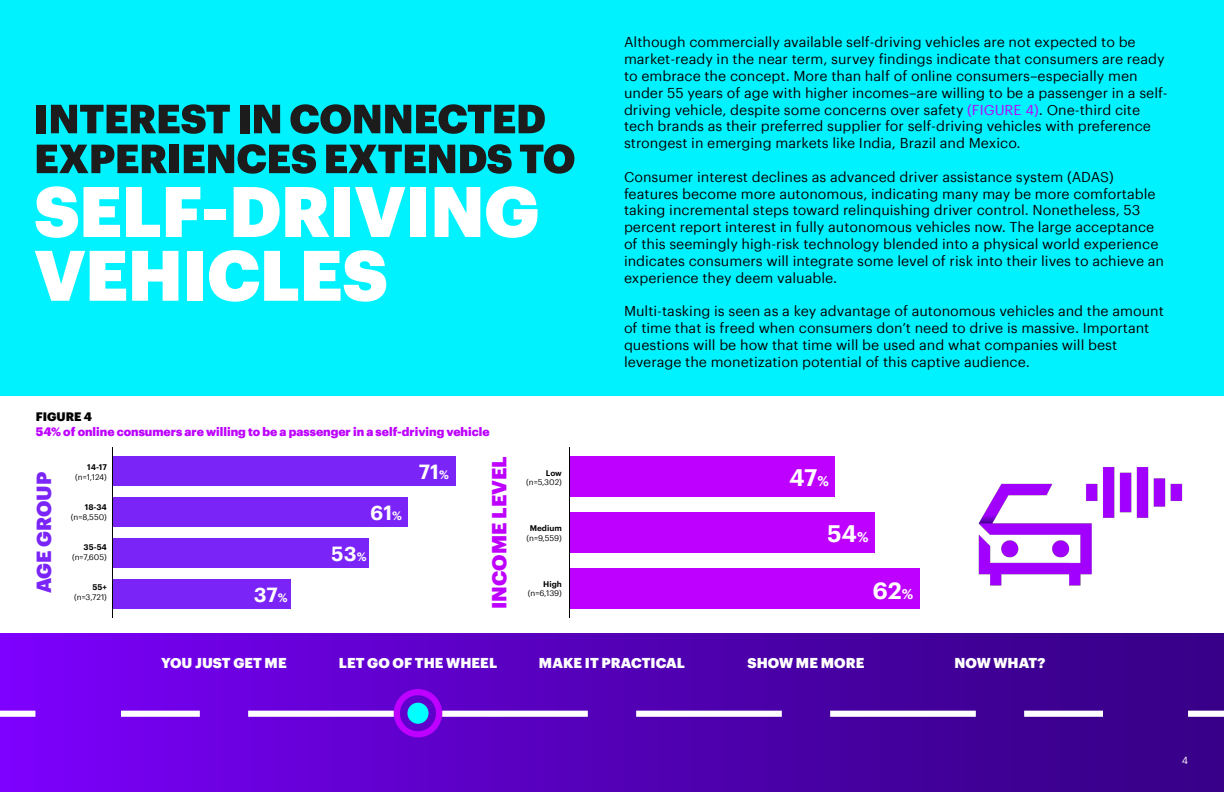
<style>
.page{position:relative;width:1224px;height:792px;background:#fff}
.page>*{position:absolute;margin:0;border:0;box-sizing:border-box;transform-origin:0 0}
.t1{font:600 23.3px "Graphik";color:#fff}
.t2{font:600 20px "Graphik";letter-spacing:-.005em;color:#fff}
.t3{font:900 20px "Graphik";color:#bd00ff}
.t4{font:900 20px "Graphik";color:#7a24f7}
.t5{font:14px/16.8px "Graphik";color:#000}
.t6{font:900 14px "Graphik";letter-spacing:.005em;color:#fff}
.t7{font:900 12px "Graphik";color:#bd00ff}
.t8{font:900 12px "Graphik";color:#000}
.t9{font:10px "Graphik";color:#fff}
.t10{font:8px "Graphik";color:#000}
.t11{font:600 8px "Graphik";color:#000}
.s1{font-size:12px}
.s2{color:#bd00ff}
.s3{font-size:14px}
</style>
<div class="page">
<div style="left:0;top:633px;width:1224px;height:159px;background:linear-gradient(to right,#7a00f8,#32007e)"></div>
<div style="left:0;top:0;width:1224px;height:396px;background:#00f2ff"></div>
<div style="left:121px;top:711px;width:79px;height:6px;background:#fff"></div>
<div style="left:0;top:711px;width:35px;height:6px;background:#fff"></div>
<div style="left:248px;top:711px;width:146px;height:6px;background:#fff"></div>
<div style="left:442px;top:711px;width:146px;height:6px;background:#fff"></div>
<div style="left:636px;top:711px;width:146px;height:6px;background:#fff"></div>
<div style="left:830px;top:711px;width:146px;height:6px;background:#fff"></div>
<div style="left:1024px;top:711px;width:79px;height:6px;background:#fff"></div>
<div style="left:1188px;top:711px;width:36px;height:6px;background:#fff"></div>
<div style="left:394px;top:689px;width:48px;height:48px;border:6px solid #bd00ff;border-radius:50%"></div>
<div style="left:407px;top:703px;width:22px;height:21px;background:#0ff;border-radius:50%"></div>
<div style="left:37px;top:105px;width:9px;height:28px;background:#1c1c1c"></div>
<svg style="left:51px;top:104px;width:179px;height:30px"></svg>
<div style="left:240px;top:105px;width:9px;height:28px;background:#1c1c1c"></div>
<svg style="left:254px;top:105px;width:26px;height:28px"></svg>
<svg style="left:290px;top:104px;width:255px;height:30px"></svg>
<svg style="left:37px;top:145px;width:130px;height:28px"></svg>
<div style="left:170px;top:145px;width:9px;height:28px;background:#1c1c1c"></div>
<svg style="left:184px;top:144px;width:132px;height:30px"></svg>
<svg style="left:326px;top:144px;width:186px;height:30px"></svg>
<svg style="left:520px;top:144px;width:54px;height:30px"></svg>
<svg style="left:35px;top:186px;width:43px;height:52px"></svg>
<svg style="left:84px;top:187px;width:36px;height:50px"></svg>
<svg style="left:126px;top:187px;width:34px;height:50px"></svg>
<svg style="left:166px;top:187px;width:34px;height:50px"></svg>
<div style="left:205px;top:209px;width:21px;height:11px;background:#fff"></div>
<svg style="left:234px;top:187px;width:95px;height:50px"></svg>
<div style="left:334px;top:187px;width:16px;height:50px;background:#fff"></div>
<svg style="left:355px;top:187px;width:50px;height:50px"></svg>
<div style="left:410px;top:187px;width:16px;height:50px;background:#fff"></div>
<svg style="left:435px;top:187px;width:45px;height:50px"></svg>
<svg style="left:486px;top:186px;width:52px;height:52px"></svg>
<svg style="left:35px;top:251px;width:91px;height:50px"></svg>
<svg style="left:132px;top:251px;width:46px;height:50px"></svg>
<div style="left:187px;top:251px;width:16px;height:50px;background:#fff"></div>
<svg style="left:209px;top:250px;width:89px;height:52px"></svg>
<svg style="left:304px;top:250px;width:82px;height:52px"></svg>
<div style="left:570px;top:456px;width:265px;height:41px;background:#bd00ff"></div>
<div style="left:570px;top:512px;width:305px;height:41px;background:#bd00ff"></div>
<div style="left:570px;top:568px;width:350px;height:41px;background:#bd00ff"></div>
<div style="left:112px;top:456px;width:344px;height:30px;background:#7a24f7"></div>
<div style="left:112px;top:497px;width:295px;height:29px;background:#7a24f7"></div>
<div style="left:112px;top:538px;width:257px;height:29px;background:#7a24f7"></div>
<div style="left:112px;top:579px;width:179px;height:29px;background:#7a24f7"></div>
<img style="left:978px;top:467px;width:205px;height:119px">
<hr style="left:112px;top:447px;width:1px;height:171px;background:#000">
<hr style="left:569px;top:447px;width:1px;height:171px;background:#000">
<p class="t8" style="left:36px;top:407px;width:58px">FIGURE 4</p>
<p class="t7" style="left:36px;top:422px;width:455px">54% of online consumers are willing to be a passenger in a self-driving vehicle</p>
<h2 class="t4" style="left:28px;top:593px;width:123px;rotate:-90deg">AGE GROUP</h2>
<h2 class="t3" style="left:484px;top:609px;width:154px;rotate:-90deg">INCOME LEVEL</h2>
<p class="t11" style="left:87px;top:461px;width:21px">14-17</p>
<p class="t10" style="left:75px;top:471px;width:33px">(n=1,124)</p>
<p class="t11" style="left:85px;top:501px;width:24px">18-34</p>
<p class="t10" style="left:71px;top:511px;width:38px">(n=8,550)</p>
<p class="t11" style="left:84px;top:541px;width:25px">35-54</p>
<p class="t10" style="left:72px;top:551px;width:36px">(n=7,605)</p>
<p class="t11" style="left:93px;top:581px;width:16px">55+</p>
<p class="t10" style="left:74px;top:591px;width:34px">(n=3,721)</p>
<h2 class="t2" style="left:419px;top:456px;width:32px">71<span class="s1">%</span></h2>
<h2 class="t2" style="left:370px;top:497px;width:33px">61<span class="s1">%</span></h2>
<h2 class="t2" style="left:331px;top:538px;width:37px">53<span class="s1">%</span></h2>
<h2 class="t2" style="left:254px;top:580px;width:35px">37<span class="s1">%</span></h2>
<p class="t11" style="left:546px;top:467px;width:18px">Low</p>
<p class="t10" style="left:526px;top:476px;width:37px">(n=5,302)</p>
<p class="t11" style="left:530px;top:522px;width:34px">Medium</p>
<p class="t10" style="left:526px;top:532px;width:37px">(n=9,559)</p>
<p class="t11" style="left:543px;top:578px;width:20px">High</p>
<p class="t10" style="left:528px;top:587px;width:36px">(n=6,139)</p>
<p class="t5" style="left:624px;top:33px;width:545px">Although commercially available self-driving vehicles are not expected to be market-ready in the near term, survey findings indicate that consumers are ready to embrace the concept. More than half of online consumers–especially men under 55 years of age with higher incomes–are willing to be a passenger in a self&shy;driving vehicle, despite some concerns over safety <span class="s2">(FIGURE 4)</span>. One-third cite tech brands as their preferred supplier for self-driving vehicles with preference strongest in emerging markets like India, Brazil and Mexico.</p>
<p class="t5" style="left:624px;top:167px;width:542px">Consumer interest declines as advanced driver assistance system (ADAS) features become more autonomous, indicating many may be more comfortable taking incremental steps toward relinquishing driver control. Nonetheless, 53 percent report interest in fully autonomous vehicles now. The large acceptance of this seemingly high-risk technology blended into a physical world experience indicates consumers will integrate some level of risk into their lives to achieve an experience they deem valuable.</p>
<p class="t5" style="left:624px;top:302px;width:541px">Multi-tasking is seen as a key advantage of autonomous vehicles and the amount of time that is freed when consumers don’t need to drive is massive. Important questions will be how that time will be used and what companies will best leverage the monetization potential of this captive audience.</p>
<h1 class="t1" style="left:789px;top:459px;width:41px">47<span class="s3">%</span></h1>
<h1 class="t1" style="left:827px;top:516px;width:43px">54<span class="s3">%</span></h1>
<h1 class="t1" style="left:872px;top:572px;width:43px">62<span class="s3">%</span></h1>
<p class="t6" style="left:161px;top:652px;width:127px">YOU JUST GET ME</p>
<p class="t6" style="left:339px;top:652px;width:160px">LET GO OF THE WHEEL</p>
<p class="t6" style="left:539px;top:652px;width:148px">MAKE IT PRACTICAL</p>
<p class="t6" style="left:748px;top:652px;width:118px">SHOW ME MORE</p>
<p class="t6" style="left:954px;top:652px;width:93px">NOW WHAT?</p>
<p class="t9" style="left:1182px;top:753px;width:8px">4</p>
</div>
